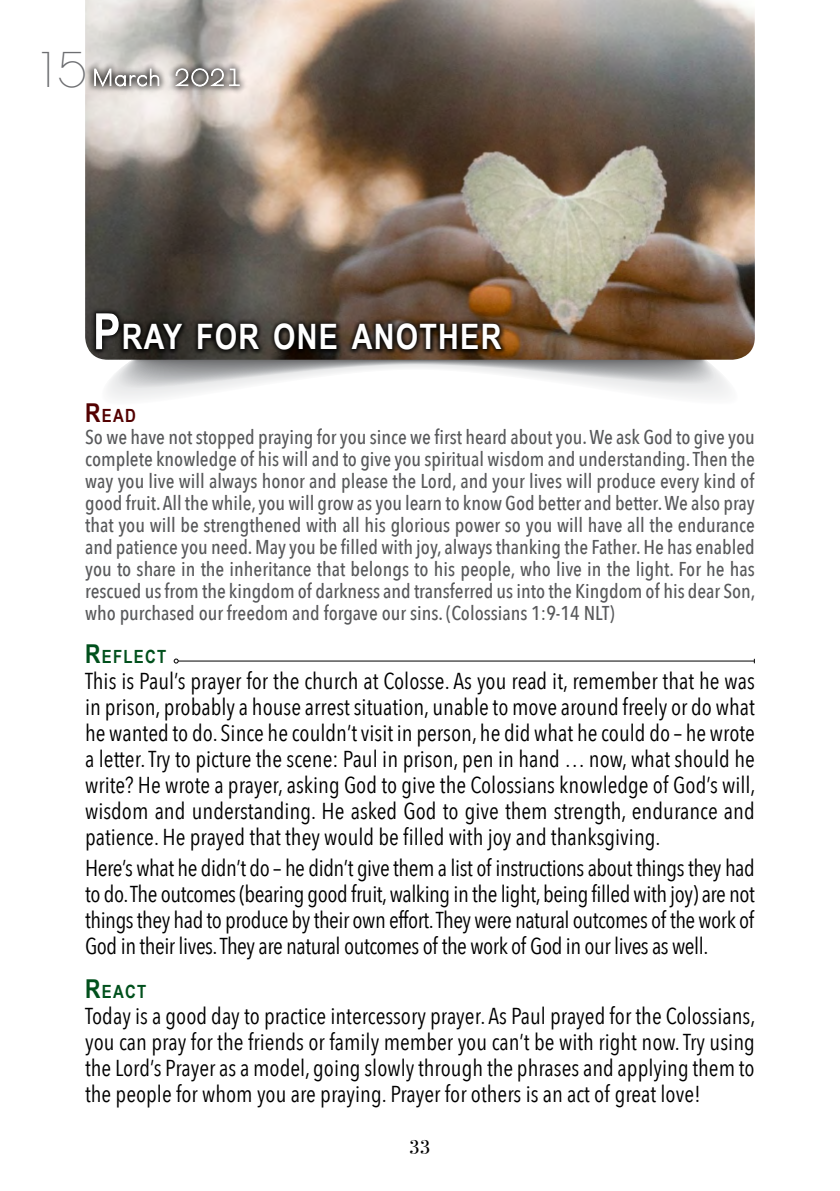
<style>
.page{position:relative;width:840px;height:1191px;background:#fff}
.page>*{position:absolute;margin:0;border:0;box-sizing:border-box;transform-origin:0 0}
.t1{font:700 35px "Arial Narrow";letter-spacing:.035em;color:#fff}
.t2{font:23px/26px "Avenir Next Condensed";color:#000;text-align:justify}
.t3{font:500 20px/22px "Avenir Next Condensed";color:#58595b;text-align:justify}
.t4{font:20px "Bodoni Svty Two ITCTT";color:#000}
.t5{font:700 18.2px "Arial Narrow";letter-spacing:.07em;color:#00501c}
.t6{font:700 18.2px "Arial Narrow";color:#530101}
.s1{font-size:50px}
.s2{font-size:26px}
</style>
<div class="page">
<svg style="left:108px;top:360px;width:621px;height:39px"></svg>
<img style="left:85px;top:0;width:669px;height:360px">
<div style="left:86px;top:60px;width:161px;height:34px;background:#000;opacity:.7"></div>
<svg style="left:94px;top:68px;width:65px;height:19px"></svg>
<svg style="left:176px;top:68px;width:47px;height:18px"></svg>
<svg style="left:229px;top:69px;width:10px;height:17px"></svg>
<div style="left:91px;top:308px;width:415px;height:46px;background:#000;opacity:.85"></div>
<hr style="left:178px;top:660px;width:576px;height:1px;background:#000">
<svg style="left:173px;top:658px;width:5px;height:5px"></svg>
<h1 class="t1" style="left:93px;top:310px;width:407px"><span class="s1">P</span>RAY FOR ONE ANOTHER</h1>
<p class="t6" style="left:85px;top:401px;width:52px"><span class="s2">R</span>EAD</p>
<p class="t3" style="left:85px;top:425px;width:671px">So we have not stopped praying for you since we first heard about you. We ask God to give you complete knowledge of his will and to give you spiritual wisdom and understanding. Then the way you live will always honor and please the Lord, and your lives will produce every kind of good fruit. All the while, you will grow as you learn to know God better and better. We also pray that you will be strengthened with all his glorious power so you will have all the endurance and patience you need. May you be filled with joy, always thanking the Father. He has enabled you to share in the inheritance that belongs to his people, who live in the light. For he has rescued us from the kingdom of darkness and transferred us into the Kingdom of his dear Son, who purchased our freedom and forgave our sins. (Colossians 1:9-14 NLT)</p>
<p class="t5" style="left:85px;top:642px;width:83px"><span class="s2">R</span>EFLECT</p>
<p class="t2" style="left:85px;top:666px;width:671px">This is Paul’s prayer for the church at Colosse. As you read it, remember that he was in prison, probably a house arrest situation, unable to move around freely or do what he wanted to do. Since he couldn’t visit in person, he did what he could do – he wrote a letter. Try to picture the scene: Paul in prison, pen in hand … now, what should he write? He wrote a prayer, asking God to give the Colossians knowledge of God’s will, wisdom and understanding. He asked God to give them strength, endurance and patience. He prayed that they would be filled with joy and thanksgiving.</p>
<p class="t2" style="left:85px;top:854px;width:671px">Here’s what he didn’t do – he didn’t give them a list of instructions about things they had to do. The outcomes (bearing good fruit, walking in the light, being filled with joy) are not things they had to produce by their own effort. They were natural outcomes of the work of God in their lives. They are natural outcomes of the work of God in our lives as well.</p>
<p class="t5" style="left:85px;top:977px;width:63px"><span class="s2">R</span>EACT</p>
<p class="t2" style="left:85px;top:1001px;width:671px">Today is a good day to practice intercessory prayer. As Paul prayed for the Colossians, you can pray for the friends or family member you can’t be with right now. Try using the Lord’s Prayer as a model, going slowly through the phrases and applying them to the people for whom you are praying. Prayer for others is an act of great love!</p>
<p class="t4" style="left:409px;top:1131px;width:23px">33</p>
</div>
